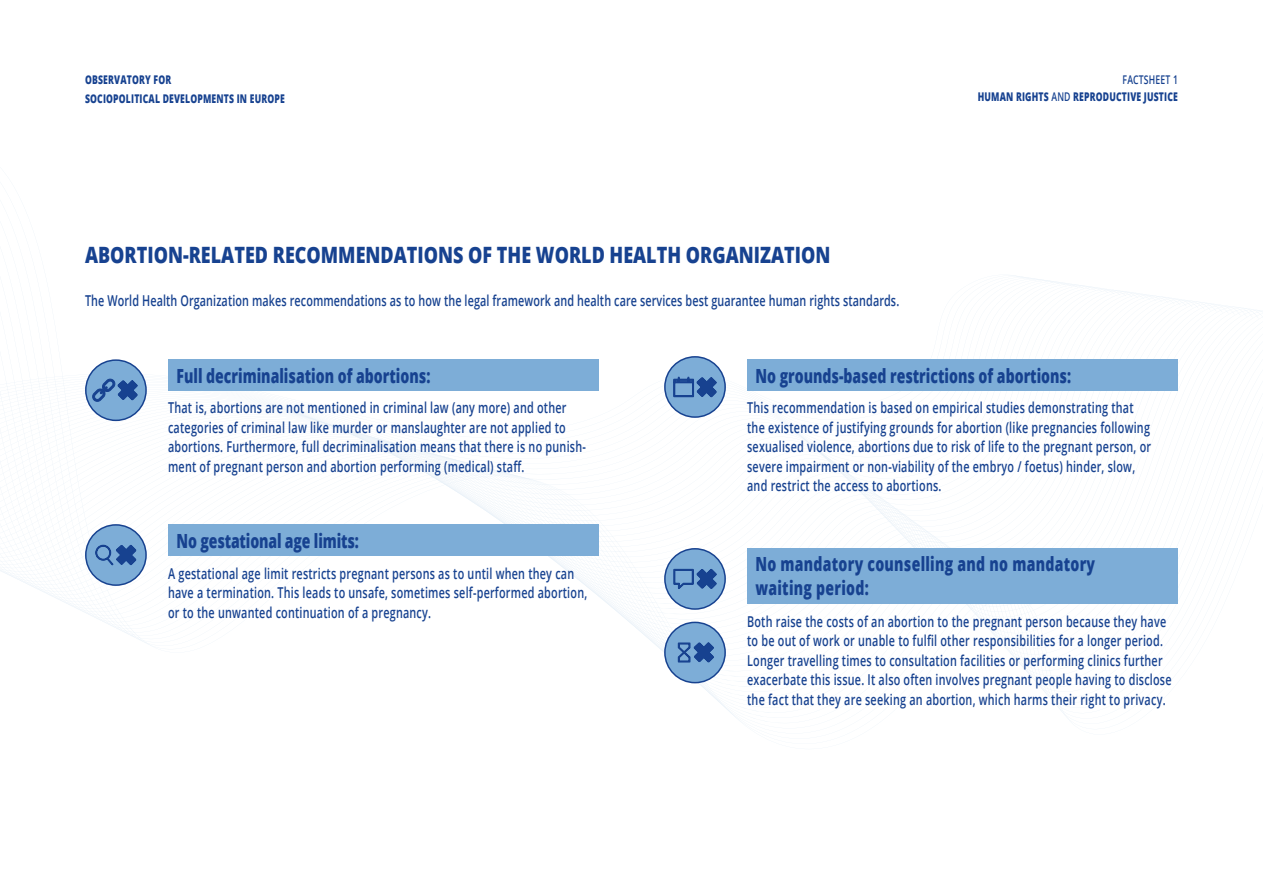
<style>
.page{position:relative;width:1263px;height:893px;background:#fff}
.page>*{position:absolute;margin:0;border:0;box-sizing:border-box;transform-origin:0 0}
.Headline_01{font:800 22.5px "Open Sans";color:#174290;scale:.8 1}
.Fließtext_NEGATIV{font:800 19.5px "Open Sans";color:#174290;scale:.72 1}
.Fließtext_NEGATIV-2{font:800 19.5px/24px "Open Sans";letter-spacing:.02em;color:#174290;scale:.72 1}
.Fließtext_NEGATIV-3{font:600 15px/19.5px "Open Sans";letter-spacing:.02em;color:#174290;scale:.72 1}
.t1{font:800 12px/19.5px "Open Sans";letter-spacing:.02em;color:#174290;scale:.72 1}
.t2{font:600 12px "Open Sans";letter-spacing:.02em;color:#174290;scale:.72 1}
.s1{font-weight:600}
</style>
<div class="page">
<svg style="left:0;top:275px;width:1262px;height:447px"></svg>
<div style="left:168px;top:359px;width:431px;height:32px;background:#7dadd7"></div>
<div style="left:747px;top:359px;width:430px;height:32px;background:#7dadd7"></div>
<div style="left:747px;top:548px;width:430px;height:56px;background:#7dadd7"></div>
<div style="left:168px;top:524px;width:431px;height:32px;background:#7dadd7"></div>
<div style="left:665px;top:549px;width:60px;height:60px;background:#7dadd7;border-radius:50%"></div>
<div style="left:664px;top:548px;width:62px;height:62px;border:2px solid #174290;border-radius:50%"></div>
<div style="left:665px;top:622px;width:60px;height:61px;background:#7dadd7;border-radius:50%"></div>
<div style="left:664px;top:622px;width:62px;height:61px;border:2px solid #174290;border-radius:50%"></div>
<div style="left:665px;top:357px;width:60px;height:60px;background:#7dadd7;border-radius:50%"></div>
<div style="left:664px;top:356px;width:62px;height:62px;border:2px solid #174290;border-radius:50%"></div>
<div style="left:86px;top:525px;width:60px;height:60px;background:#7dadd7;border-radius:50%"></div>
<div style="left:85px;top:524px;width:62px;height:62px;border:2px solid #174290;border-radius:50%"></div>
<div style="left:86px;top:360px;width:60px;height:60px;background:#7dadd7;border-radius:50%"></div>
<div style="left:85px;top:359px;width:62px;height:62px;border:2px solid #174290;border-radius:50%"></div>
<svg style="left:95px;top:544px;width:42px;height:22px"></svg>
<svg style="left:673px;top:376px;width:44px;height:22px"></svg>
<svg style="left:673px;top:568px;width:44px;height:21px"></svg>
<svg style="left:677px;top:642px;width:37px;height:21px"></svg>
<svg style="left:92px;top:378px;width:46px;height:24px"></svg>
<p class="t1" style="left:85px;top:69px;width:279px">OBSERVATORY FOR<br>SOCIOPOLITICAL DEVELOPMENTS IN EUROPE</p>
<p class="Headline_01" style="left:85px;top:238px;width:933px">ABORTION-RELATED RECOMMENDATIONS OF THE WORLD HEALTH ORGANIZATION</p>
<p class="Fließtext_NEGATIV-3" style="left:85px;top:291px;width:1132px">The World Health Organization makes recommendations as to how the legal framework and health care services best guarantee human rights standards.</p>
<p class="t2" style="left:1122px;top:71px;width:78px">FACTSHEET 1</p>
<p class="t1" style="left:978px;top:86px;width:279px">HUMAN RIGHTS <span class="s1">AND</span> REPRODUCTIVE JUSTICE</p>
<p class="Fließtext_NEGATIV" style="left:177px;top:361px;width:354px">Full decriminalisation of abortions:</p>
<p class="Fließtext_NEGATIV-3" style="left:168px;top:398px;width:582px">That is, abortions are not mentioned in criminal law (any more) and other categories of criminal law like murder or manslaughter are not applied to abortions. Furthermore, full decriminalisation means that there is no punish&shy;ment of pregnant person and abortion performing (medical) staff.</p>
<p class="Fließtext_NEGATIV" style="left:177px;top:526px;width:255px">No gestational age limits:</p>
<p class="Fließtext_NEGATIV-3" style="left:168px;top:563px;width:584px">A gestational age limit restricts pregnant persons as to until when they can have a termination. This leads to unsafe, sometimes self-performed abortion, or to the unwanted continuation of a pregnancy.</p>
<p class="Fließtext_NEGATIV" style="left:755px;top:361px;width:440px">No grounds-based restrictions of abortions:</p>
<p class="Fließtext_NEGATIV-3" style="left:747px;top:398px;width:563px">This recommendation is based on empirical studies demonstrating that the existence of justifying grounds for abortion (like pregnancies following sexualised violence, abortions due to risk of life to the pregnant person, or severe impairment or non-viability of the embryo / foetus) hinder, slow, and restrict the access to abortions.</p>
<p class="Fließtext_NEGATIV-2" style="left:755px;top:551px;width:473px">No mandatory counselling and no mandatory waiting period:</p>
<p class="Fließtext_NEGATIV-3" style="left:747px;top:611px;width:591px">Both raise the costs of an abortion to the pregnant person because they have to be out of work or unable to fulfil other responsibilities for a longer period.<br>Longer travelling times to consultation facilities or performing clinics further exacerbate this issue. It also often involves pregnant people having to disclose the fact that they are seeking an abortion, which harms their right to privacy.</p>
</div>
